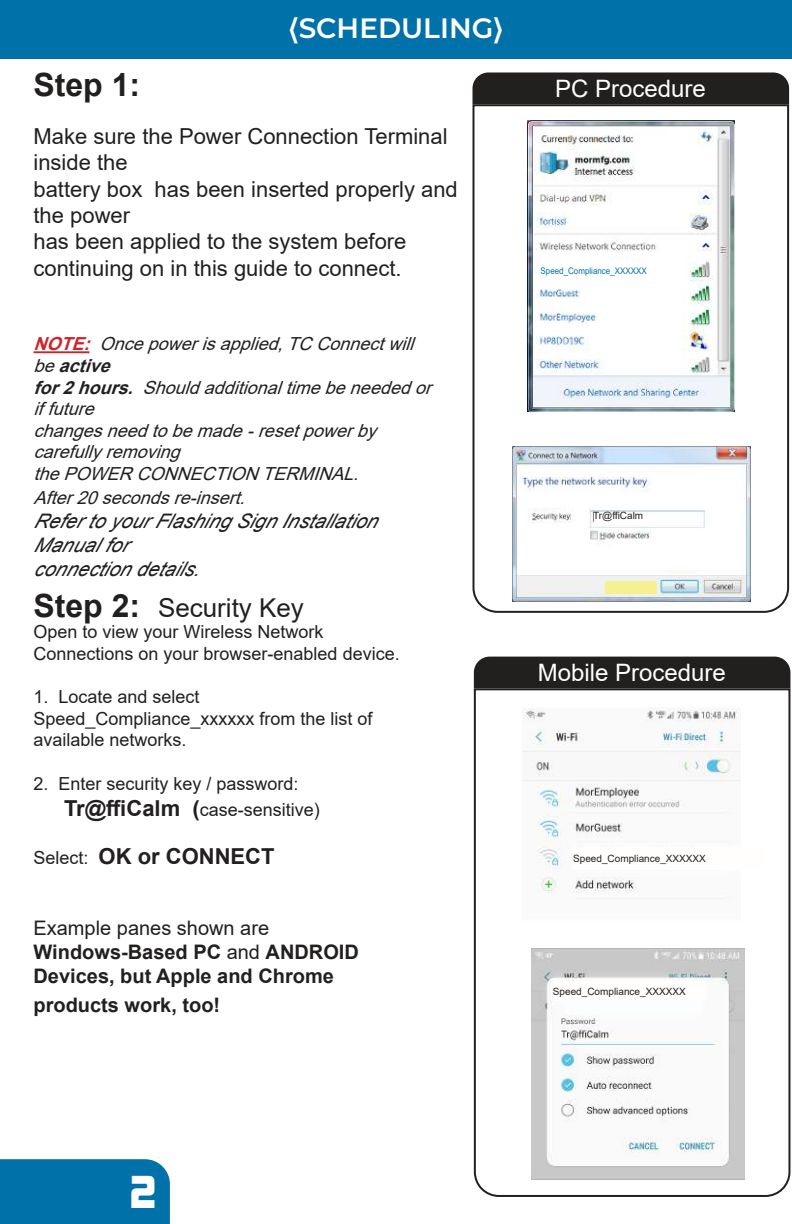
<style>
.page{position:relative;width:792px;height:1224px;background:#fff}
.page>*{position:absolute;margin:0;border:0;box-sizing:border-box;transform-origin:0 0}
.t1{font:42px "Kimberley Bl";color:#fff}
.t2{font:700 32px "Arial";color:#221f1f}
.t3{font:600 28px "Montserrat";color:#fff}
.t4{font:26px "Arial";color:#221f1f}
.t5{font:24px "Arial";color:#fff}
.t6{font:22px/26.4px "Arial";color:#221f1f}
.t7{font:700 22px "Arial";color:#221f1f}
.t8{font:700 20px/24px "Arial";color:#221f1f}
.t9{font:italic 20px/24px "Arial";color:#221f1f}
.t10{font:italic 18px/21.6px "Arial";color:#221f1f}
.t11{font:18px/21.6px "Arial";color:#221f1f}
.t12{font:10px "Arial";color:#221f1f}
.t13{font:9px "Arial";color:#0172a9;scale:.88 1}
.s1{font-weight:700;color:#d12229}
.s2{font-weight:700}
.s3{font-weight:700;font-size:32px}
.s4{font-weight:700;font-size:22px}
.s5{font-weight:400;font-size:18px}
.s6{font-weight:400}
</style>
<div class="page">
<div style="left:0;top:1159px;width:170px;height:65px;background:#0172a9"></div>
<div style="left:0;top:0;width:792px;height:58px;background:#0172a9"></div>
<hr style="left:34px;top:351px;width:56px;height:2px;background:#d12229">
<svg style="left:472px;top:103px;width:318px;height:510px"></svg>
<svg style="left:473px;top:687px;width:318px;height:510px"></svg>
<svg style="left:526px;top:512px;width:1px;height:16px"></svg>
<div style="left:605px;top:581px;width:52px;height:13px;background:#f6f090"></div>
<img style="left:532px;top:940px;width:213px;height:248px">
<img style="left:528px;top:120px;width:206px;height:292px">
<div style="left:472px;top:72px;width:317px;height:32px;background:#221f1f"></div>
<div style="left:474px;top:657px;width:316px;height:31px;background:#221f1f"></div>
<div style="left:541px;top:256px;width:143px;height:30px;background:#fff"></div>
<div style="left:560px;top:834px;width:219px;height:48px;background:#fff"></div>
<div style="left:553px;top:974px;width:162px;height:53px;background:#fff"></div>
<div style="left:540px;top:968px;width:178px;height:46px;background:#fff;opacity:.75"></div>
<div style="left:553px;top:981px;width:153px;height:20px;background:#fffefc"></div>
<h3 class="t3" style="left:289px;top:16px;width:215px">⟨SCHEDULING⟩</h3>
<h2 class="t2" style="left:34px;top:72px;width:108px">Step 1:</h2>
<p class="t6" style="left:34px;top:125px;width:426px">Make sure the Power Connection Terminal inside the<br>battery box has been inserted properly and the power<br>has been applied to the system before continuing on in this guide to connect.</p>
<p class="t10" style="left:34px;top:335px;width:404px"><span class="s1">NOTE:</span> Oncepowerisapplied,TC Connectwill be<span class="s2">active<br>for2hours.</span> Shouldadditionaltimebeneededor if future changesneedtobemade-resetpowerby carefullyremoving<br>thePOWER CONNECTION TERMINAL.</p>
<p class="t10" style="left:34px;top:488px;width:218px">After20secondsre-insert.</p>
<p class="t9" style="left:34px;top:511px;width:351px">Refer toyour FlashingSignInstallation<br>Manual for<br>connectiondetails.</p>
<h3 class="t4" style="left:34px;top:598px;width:272px"><span class="s3">Step 2:</span> Security Key</h3>
<p class="t11" style="left:34px;top:623px;width:368px">Open to view your Wireless Network<br>Connections on your browser-enabled device.</p>
<p class="t11" style="left:34px;top:688px;width:341px">1. Locate and select<br>Speed_Compliance_xxxxxx from the list of available networks.</p>
<p class="t11" style="left:64px;top:772px;width:257px;line-height:26.4px;text-indent:-31px">2. Enter security key / password:<br><span class="s4">Tr@ffiCalm (</span>case-sensitive)</p>
<p class="t7" style="left:34px;top:841px;width:243px"><span class="s5">Select:</span> OK or CONNECT</p>
<p class="t8" style="left:34px;top:916px;width:327px"><span class="s6">Example panes shown are<br></span>Windows-Based PC <span class="s6">and</span> ANDROID<br>Devices, but Apple and Chrome</p>
<p class="t8" style="left:34px;top:995px;width:188px">products work, too!</p>
<h3 class="t5" style="left:555px;top:80px;width:152px">PC Procedure</h3>
<p class="t13" style="left:541px;top:267px;width:122px">Speed_Compliance_XXXXXX</p>
<p class="t12" style="left:593px;top:509px;width:52px">Tr@ffiCalm</p>
<h3 class="t5" style="left:538px;top:664px;width:190px">Mobile Procedure</h3>
<p class="t12" style="left:573px;top:855px;width:134px">Speed_Compliance_XXXXXX</p>
<p class="t12" style="left:553px;top:987px;width:134px">Speed_Compliance_XXXXXX</p>
<p class="t12" style="left:566px;top:989px;width:117px">Sign_Alert_Basic_XXXXX</p>
<h1 class="t1" style="left:130px;top:1173px;width:28px">2</h1>
</div>
